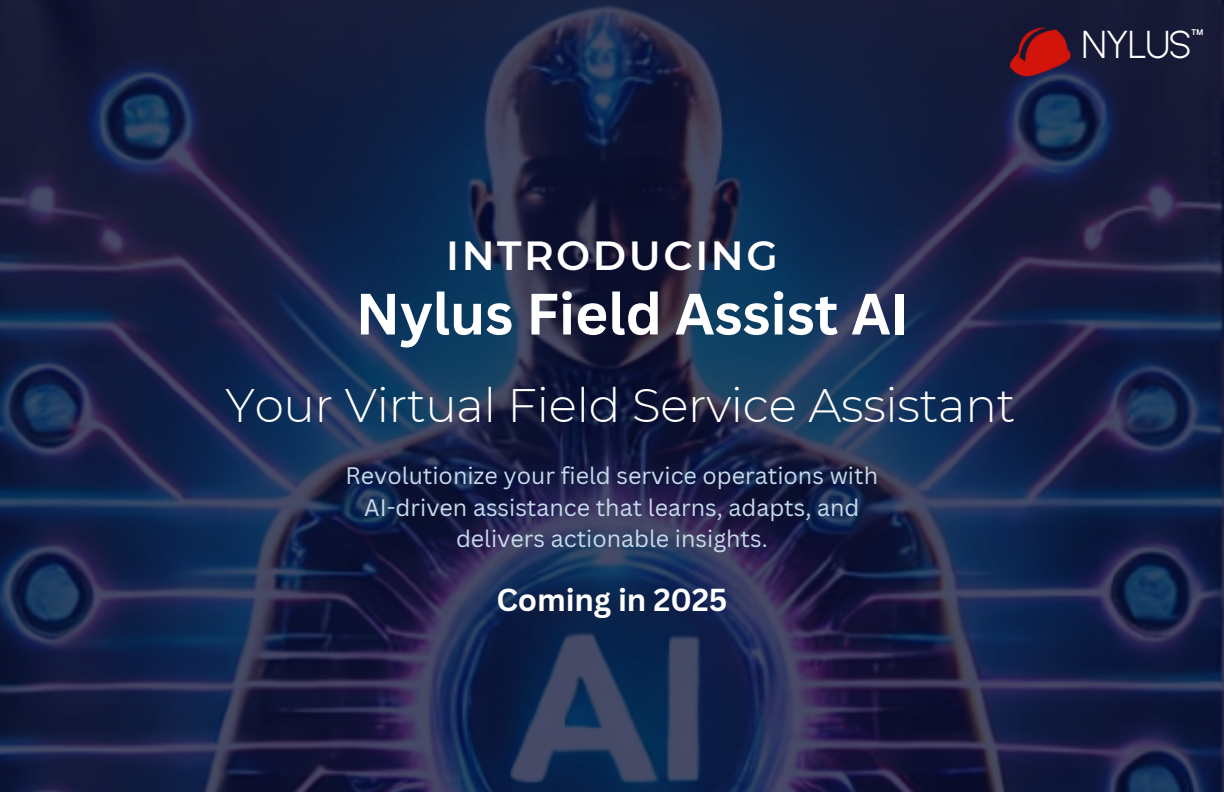
<style>
.page{position:relative;width:1224px;height:792px;background:#fff}
.page>*{position:absolute;margin:0;border:0;box-sizing:border-box;transform-origin:0 0}
.t1{font:700 57px "Canva Sans";letter-spacing:-.005em;color:#fff}
.t2{font:300 47px "Montserrat";letter-spacing:-.005em;color:#fff}
.t3{font:600 40.6px "Montserrat";letter-spacing:.06em;color:#fff}
.t4{font:300 31.4px "Glasgow";color:#fff}
.t5{font:700 31px "Canva Sans";letter-spacing:-.005em;color:#fff}
.t6{font:23.2px/31.6px "Canva Sans";color:#c5dbec;text-align:center}
.t7{font:700 8px "Canva Sans";color:#fff}
</style>
<div class="page">
<img style="left:0;top:0;width:1224px;height:792px">
<img style="left:1008px;top:19px;width:69px;height:69px">
<h1 class="t4" style="left:1083px;top:20px;width:110px">NYLUS</h1>
<h2 class="t7" style="left:1192px;top:26px;width:14px">TM</h2>
<p class="t3" style="left:446px;top:231px;width:333px">INTRODUCING</p>
<h4 class="t1" style="left:356px;top:274px;width:555px">Nylus Field Assist AI</h4>
<p class="t2" style="left:226px;top:376px;width:791px">Your Virtual Field Service Assistant</p>
<p class="t6" style="left:346px;top:459px;width:534px">Revolutionize your field service operations with<br>AI-driven assistance that learns, adapts, and delivers actionable insights.</p>
<h6 class="t5" style="left:496px;top:578px;width:233px">Coming in 2025</h6>
</div>
